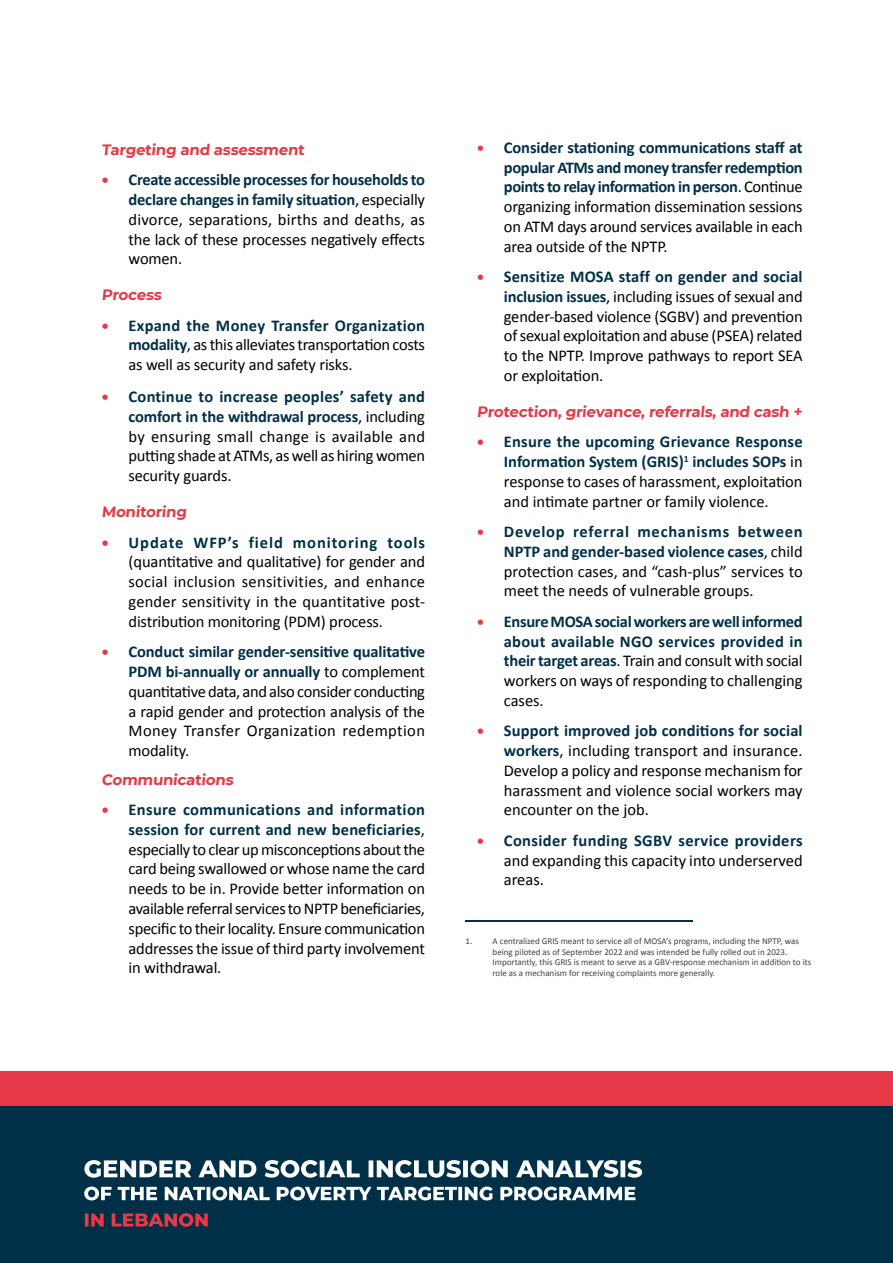
<style>
.page{position:relative;width:893px;height:1263px;background:#fff}
.page>*{position:absolute;margin:0;border:0;box-sizing:border-box;transform-origin:0 0}
.t1{font:16.5px/19.8px "Calibri";letter-spacing:-.01em;color:#000;text-align:justify}
.t2{font:700 16.5px/19.8px "Calibri";letter-spacing:.015em;color:#003047;text-align:justify}
.t3{font:700 15px "Montserrat";color:#e63845}
.t4{font:9px/10.5px "Calibri";color:#414042}
.s1{font-weight:700;font-size:15px;color:#e63845}
.s2{font-weight:700;color:#003047}
.s3{font-size:15px;color:#e63845}
.s4{font-weight:400;color:#000}
</style>
<div class="page">
<hr style="left:466px;top:921px;width:227px;height:1px;background:#003047">
<div style="left:0;top:1071px;width:893px;height:192px;background:#003047"></div>
<div style="left:0;top:1071px;width:893px;height:35px;background:#e63846"></div>
<svg style="left:85px;top:1213px;width:123px;height:14px"></svg>
<svg style="left:84px;top:1186px;width:551px;height:14px"></svg>
<svg style="left:84px;top:1160px;width:558px;height:17px"></svg>
<p class="t3" style="left:102px;top:139px;width:207px">Targeting and assessment</p>
<p class="t1" style="left:129px;top:169px;width:298px;text-indent:-27px"><span class="s1">•</span> <span class="s2">Create accessible processes for households to declare changes in family situation</span>, especially divorce, separations, births and deaths, as the lack of these processes negatively effects women.</p>
<p class="t3" style="left:102px;top:284px;width:63px">Process</p>
<p class="t1" style="left:129px;top:314px;width:298px;text-indent:-27px"><span class="s1">•</span> <span class="s2">Expand the Money Transfer Organization modality</span>, as this alleviates transportation costs as well as security and safety risks.</p>
<p class="t1" style="left:129px;top:386px;width:298px;text-indent:-27px"><span class="s1">•</span> <span class="s2">Continue to increase peoples’ safety and comfort in the withdrawal process</span>, including by ensuring small change is available and putting shade at ATMs, as well as hiring women security guards.</p>
<p class="t3" style="left:102px;top:501px;width:89px">Monitoring</p>
<p class="t1" style="left:129px;top:531px;width:298px;text-indent:-27px"><span class="s1">•</span> <span class="s2">Update WFP’s field monitoring tools </span>(quantitative and qualitative) for gender and social inclusion sensitivities, and enhance gender sensitivity in the quantitative post&shy;distribution monitoring (PDM) process.</p>
<p class="t1" style="left:129px;top:641px;width:298px;text-indent:-27px"><span class="s1">•</span> <span class="s2">Conduct similar gender-sensitive qualitative PDM bi-annually or annually</span> to complement quantitative data, and also consider conducting a rapid gender and protection analysis of the Money Transfer Organization redemption modality.</p>
<p class="t3" style="left:102px;top:768px;width:135px">Communications</p>
<p class="t1" style="left:129px;top:799px;width:298px;text-indent:-27px"><span class="s1">•</span> <span class="s2">Ensure communications and information session for current and new beneficiaries</span>, especially to clear up misconceptions about the card being swallowed or whose name the card needs to be in. Provide better information on available referral services to NPTP beneficiaries, specific to their locality. Ensure communication addresses the issue of third party involvement in withdrawal.</p>
<p class="t1" style="left:504px;top:137px;width:300px;text-indent:-27px"><span class="s1">•</span> <span class="s2">Consider stationing communications staff at popular ATMs and money transfer redemption points to relay information in person</span>. Continue organizing information dissemination sessions on ATM days around services available in each area outside of the NPTP.</p>
<p class="t1" style="left:504px;top:266px;width:300px;text-indent:-27px"><span class="s1">•</span> <span class="s2">Sensitize MOSA staff on gender and social inclusion issues</span>, including issues of sexual and gender-based violence (SGBV) and prevention of sexual exploitation and abuse (PSEA) related to the NPTP. Improve pathways to report SEA or exploitation.</p>
<p class="t3" style="left:477px;top:401px;width:329px">Protection, grievance, referrals, and cash +</p>
<p class="t1" style="left:504px;top:431px;width:300px;text-indent:-27px"><span class="s1">•</span> <span class="s2">Ensure the upcoming Grievance Response Information System (GRIS)</span><sup>1</sup> <span class="s2">includes SOPs</span> in response to cases of harassment, exploitation and intimate partner or family violence.</p>
<p class="t1" style="left:504px;top:521px;width:300px;text-indent:-27px"><span class="s1">•</span> <span class="s2">Develop referral mechanisms between NPTP and gender-based violence cases</span>, child protection cases, and “cash-plus” services to meet the needs of vulnerable groups.</p>
<p class="t2" style="left:504px;top:611px;width:300px;text-indent:-27px"><span class="s3">•</span> Ensure MOSA social workers are well informed about available NGO services provided in their target areas<span class="s4">. Train and consult with social workers on ways of responding to challenging cases.</span></p>
<p class="t1" style="left:504px;top:720px;width:300px;text-indent:-27px"><span class="s1">•</span> <span class="s2">Support improved job conditions for social workers</span>, including transport and insurance.<br>Develop a policy and response mechanism for harassment and violence social workers may encounter on the job.</p>
<p class="t1" style="left:504px;top:830px;width:300px;text-indent:-27px"><span class="s1">•</span> <span class="s2">Consider funding SGBV service providers </span>and expanding this capacity into underserved areas.</p>
<p class="t4" style="left:493px;top:936px;width:320px;text-indent:-27px">1. A centralized GRIS meant to service all of MOSA’s programs, including the NPTP, was being piloted as of September 2022 and was intended be fully rolled out in 2023.<br>Importantly, this GRIS is meant to serve as a GBV-response mechanism in addition to its role as a mechanism for receiving complaints more generally.</p>
</div>
